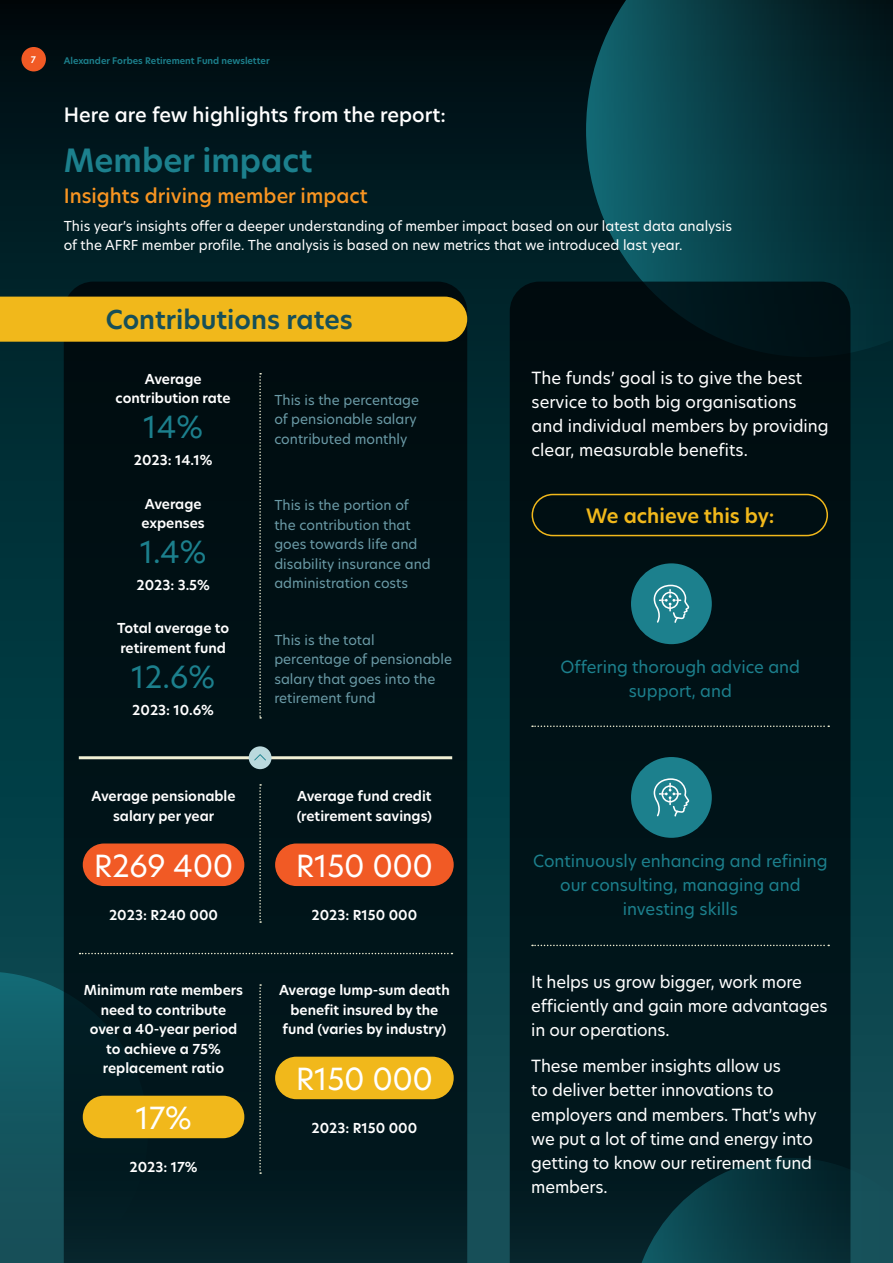
<style>
.page{position:relative;width:893px;height:1263px;background:#fff}
.page>*{position:absolute;margin:0;border:0;box-sizing:border-box;transform-origin:0 0}
.t1{font:600 31.5px "New Hero";color:#1c808d}
.t2{font:30px "New Hero";letter-spacing:-.01em;color:#fff}
.t3{font:30px "New Hero";color:#1c808d}
.t4{font:600 25.5px "New Hero";color:#174f58}
.t5{font:500 19.5px "New Hero";color:#fff}
.t6{font:500 19.5px "New Hero";color:#f89521}
.t7{font:600 19.5px "New Hero";color:#f1b81b}
.t8{font:16.5px/24px "New Hero";letter-spacing:-.01em;color:#fff}
.t9{font:16.5px/24px "New Hero";color:#1c808d;text-align:center}
.t10{font:600 13.5px/19.5px "New Hero";color:#fff;text-align:center}
.t11{font:13.5px/19.5px "New Hero";color:#6b9ba7}
.t12{font:13.5px/19.5px "New Hero";color:#fff}
.t13{font:600 9px "New Hero";color:#1c808d}
.t14{font:600 9px "New Hero";color:#fff}
</style>
<div class="page">
<div style="left:0;top:0;width:893px;height:1263px;background:linear-gradient(to bottom,#001217,#10565f)"></div>
<svg style="left:0;top:971px;width:64px;height:292px;background:#135761"></svg>
<svg style="left:586px;top:0;width:307px;height:357px;background:#073a42"></svg>
<div style="left:510px;top:282px;width:340px;height:981px;background:#001317"></div>
<svg style="left:64px;top:282px;width:403px;height:981px;background:#001318"></svg>
<div style="left:0;top:297px;width:467px;height:45px;background:#f1b81b"></div>
<svg style="left:80px;top:953px;width:372px;height:1px"></svg>
<svg style="left:532px;top:725px;width:297px;height:2px"></svg>
<svg style="left:532px;top:945px;width:297px;height:1px"></svg>
<svg style="left:259px;top:373px;width:2px;height:346px"></svg>
<svg style="left:259px;top:784px;width:2px;height:139px"></svg>
<svg style="left:259px;top:984px;width:2px;height:190px"></svg>
<hr style="left:79px;top:756px;width:373px;height:3px;background:#f1f0d5">
<div style="left:249px;top:746px;width:23px;height:23px;background:#bad9dd;border-radius:50%"></div>
<svg style="left:254px;top:754px;width:12px;height:6px"></svg>
<svg style="left:631px;top:1158px;width:262px;height:105px;background:#09353c"></svg>
<div style="left:83px;top:843px;width:161px;height:43px;background:#f15a25;border-radius:21px"></div>
<div style="left:275px;top:843px;width:179px;height:43px;background:#f15a25;border-radius:21px"></div>
<div style="left:83px;top:1096px;width:161px;height:42px;background:#f1b81b;border-radius:21px"></div>
<div style="left:275px;top:1057px;width:179px;height:42px;background:#f1b81b;border-radius:21px"></div>
<div style="left:631px;top:563px;width:81px;height:81px;background:#1c808d;border-radius:50%"></div>
<svg style="left:654px;top:584px;width:35px;height:39px"></svg>
<div style="left:631px;top:757px;width:81px;height:81px;background:#1c808d;border-radius:50%"></div>
<svg style="left:654px;top:778px;width:35px;height:38px"></svg>
<div style="left:532px;top:494px;width:296px;height:42px;border:2px solid #f1b81b;border-radius:21px"></div>
<div style="left:21px;top:47px;width:25px;height:24px;background:#f15a25;border-radius:50%"></div>
<p class="t14" style="left:31px;top:53px;width:7px">7</p>
<p class="t13" style="left:64px;top:54px;width:207px">Alexander Forbes Retirement Fund newsletter</p>
<h3 class="t5" style="left:64px;top:101px;width:384px">Here are few highlights from the report:</h3>
<h1 class="t1" style="left:64px;top:139px;width:250px">Member impact</h1>
<h3 class="t6" style="left:64px;top:182px;width:305px">Insights driving member impact</h3>
<p class="t12" style="left:64px;top:216px;width:670px">This year’s insights offer a deeper understanding of member impact based on our latest data analysis of the AFRF member profile. The analysis is based on new metrics that we introduced last year.</p>
<h3 class="t4" style="left:106px;top:303px;width:249px">Contributions rates</h3>
<p class="t10" style="left:116px;top:369px;width:117px">Average contribution rate</p>
<h2 class="t3" style="left:143px;top:407px;width:61px">14%</h2>
<p class="t10" style="left:134px;top:450px;width:80px">2023: 14.1%</p>
<p class="t10" style="left:142px;top:494px;width:65px;text-align:left">Average expenses</p>
<h2 class="t3" style="left:140px;top:532px;width:68px">1.4%</h2>
<p class="t10" style="left:136px;top:575px;width:75px">2023: 3.5%</p>
<p class="t10" style="left:117px;top:619px;width:114px;text-align:left">Total average to retirement fund</p>
<h2 class="t3" style="left:131px;top:657px;width:85px">12.6%</h2>
<p class="t10" style="left:132px;top:700px;width:83px">2023: 10.6%</p>
<p class="t10" style="left:91px;top:786px;width:146px">Average pensionable salary per year</p>
<h2 class="t2" style="left:94px;top:845px;width:141px">R269 400</h2>
<p class="t10" style="left:109px;top:905px;width:110px">2023: R240 000</p>
<p class="t10" style="left:84px;top:980px;width:161px">Minimum rate members need to contribute<br>over a 40-year period to achieve a 75% replacement ratio</p>
<h2 class="t2" style="left:135px;top:1097px;width:58px">17%</h2>
<p class="t10" style="left:129px;top:1157px;width:70px">2023: 17%</p>
<p class="t11" style="left:274px;top:390px;width:146px">This is the percentage of pensionable salary contributed monthly</p>
<p class="t11" style="left:274px;top:495px;width:158px">This is the portion of the contribution that goes towards life and disability insurance and administration costs</p>
<p class="t11" style="left:274px;top:630px;width:179px">This is the total percentage of pensionable salary that goes into the retirement fund</p>
<p class="t10" style="left:297px;top:786px;width:137px;text-align:left">Average fund credit (retirement savings)</p>
<h2 class="t2" style="left:296px;top:845px;width:139px">R150 000</h2>
<p class="t10" style="left:312px;top:905px;width:107px">2023: R150 000</p>
<p class="t10" style="left:279px;top:980px;width:172px">Average lump-sum death benefit insured by the fund (varies by industry)</p>
<h2 class="t2" style="left:296px;top:1058px;width:139px">R150 000</h2>
<p class="t10" style="left:312px;top:1118px;width:107px">2023: R150 000</p>
<p class="t8" style="left:531px;top:366px;width:299px">The funds’ goal is to give the best service to both big organisations and individual members by providing clear, measurable benefits.</p>
<h3 class="t7" style="left:586px;top:502px;width:190px">We achieve this by:</h3>
<p class="t9" style="left:561px;top:655px;width:241px">Offering thorough advice and support, and</p>
<p class="t9" style="left:533px;top:848px;width:296px">Continuously enhancing and refining our consulting, managing and investing skills</p>
<p class="t8" style="left:531px;top:969px;width:298px">It helps us grow bigger, work more efficiently and gain more advantages in our operations.</p>
<p class="t8" style="left:531px;top:1054px;width:287px">These member insights allow us<br>to deliver better innovations to employers and members. That’s why we put a lot of time and energy into getting to know our retirement fund members.</p>
</div>
